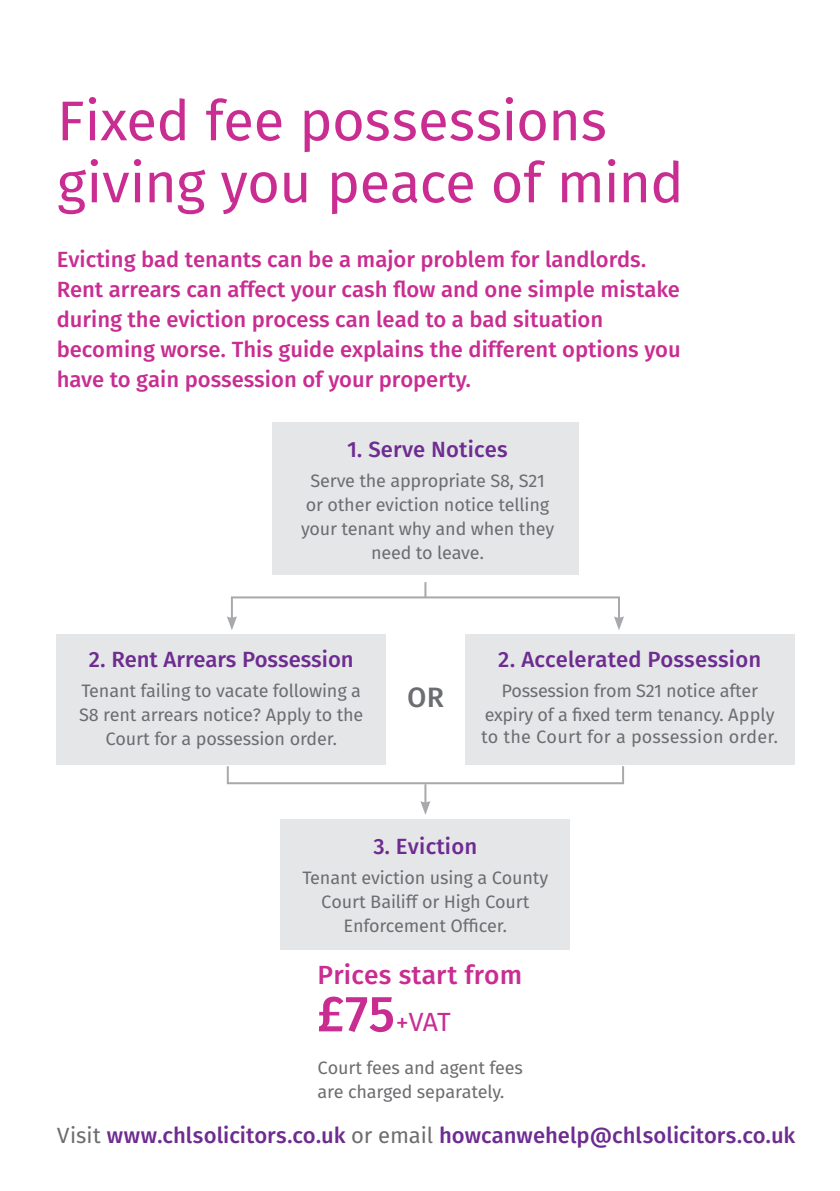
<style>
.page{position:relative;width:840px;height:1191px;background:#fff}
.page>*{position:absolute;margin:0;border:0;box-sizing:border-box;transform-origin:0 0}
.t1{font:56px "Fira Sans OT";letter-spacing:-.01em;color:#c92d92}
.t2{font:28px "Fira Sans OT Medium";color:#6c6d70}
.t3{font:26.2px/47.2px "Fira Sans OT Medium";letter-spacing:.01em;color:#c92d92}
.t4{font:22px/30px "Fira Sans OT Medium";color:#c92d92}
.t5{font:22px "Fira Sans OT Medium";color:#6e2c91}
.t6{font:18px/24px "Fira Sans OT";letter-spacing:-.01em;color:#6c6d70;text-align:center}
.t7{font:18px "Fira Sans OT";letter-spacing:.01em;color:#6c6d70}
.s1{font-size:50.8px}
.s2{font-family:"Fira Sans OT"}
.s3{font-family:"Fira Sans OT";color:#6c6d70}
</style>
<div class="page">
<div style="left:465px;top:634px;width:328px;height:130px;background:#e5e6e8"></div>
<div style="left:57px;top:634px;width:329px;height:130px;background:#e5e6e8"></div>
<div style="left:272px;top:422px;width:306px;height:153px;background:#e5e6e8"></div>
<div style="left:280px;top:819px;width:290px;height:130px;background:#e5e6e8"></div>
<div style="left:231px;top:596px;width:388px;height:24px;border:2px solid #a8a9ad"></div>
<svg style="left:227px;top:616px;width:10px;height:14px"></svg>
<svg style="left:613px;top:616px;width:10px;height:14px"></svg>
<svg style="left:424px;top:582px;width:2px;height:16px"></svg>
<div style="left:227px;top:765px;width:396px;height:19px;border:2px solid #a8a9ad"></div>
<hr style="left:424px;top:784px;width:2px;height:20px;background:#a8a9ad">
<svg style="left:420px;top:801px;width:10px;height:14px"></svg>
<p class="t1" style="left:57px;top:81px;width:551px">Fixed fee possessions</p>
<p class="t1" style="left:57px;top:143px;width:628px">giving you peace of mind</p>
<p class="t4" style="left:57px;top:246px;width:625px">Evicting bad tenants can be a major problem for landlords.<br>Rent arrears can affect your cash flow and one simple mistake during the eviction process can lead to a bad situation becoming worse. This guide explains the different options you have to gain possession of your property.</p>
<p class="t5" style="left:347px;top:434px;width:162px">1. Serve Notices</p>
<p class="t6" style="left:301px;top:470px;width:254px">Serve the appropriate S8, S21 or other eviction notice telling your tenant why and when they need to leave.</p>
<p class="t5" style="left:89px;top:644px;width:266px">2. Rent Arrears Possession</p>
<p class="t6" style="left:79px;top:680px;width:285px">Tenant failing to vacate following a<br>S8 rent arrears notice? Apply to the<br>Court for a possession order.</p>
<p class="t2" style="left:407px;top:678px;width:38px">OR</p>
<p class="t5" style="left:498px;top:644px;width:264px">2. Accelerated Possession</p>
<p class="t6" style="left:484px;top:680px;width:291px">Possession from S21 notice after expiry of a fixed term tenancy. Apply</p>
<p class="t7" style="left:481px;top:724px;width:298px">to the Court for a possession order.</p>
<p class="t5" style="left:373px;top:831px;width:105px">3. Eviction</p>
<p class="t6" style="left:302px;top:867px;width:247px">Tenant eviction using a County<br>Court Bailiff or High Court<br>Enforcement Officer.</p>
<p class="t3" style="left:317px;top:953px;width:206px">Prices start from <span class="s1">£75</span><span class="s2">+VAT</span></p>
<p class="t6" style="left:317px;top:1056px;width:207px;text-align:left">Court fees and agent fees are charged separately.</p>
<p class="t5" style="left:57px;top:1119px;width:739px"><span class="s3">Visit</span> www.chlsolicitors.co.uk <span class="s3">or email</span> howcanwehelp@chlsolicitors.co.uk</p>
</div>
